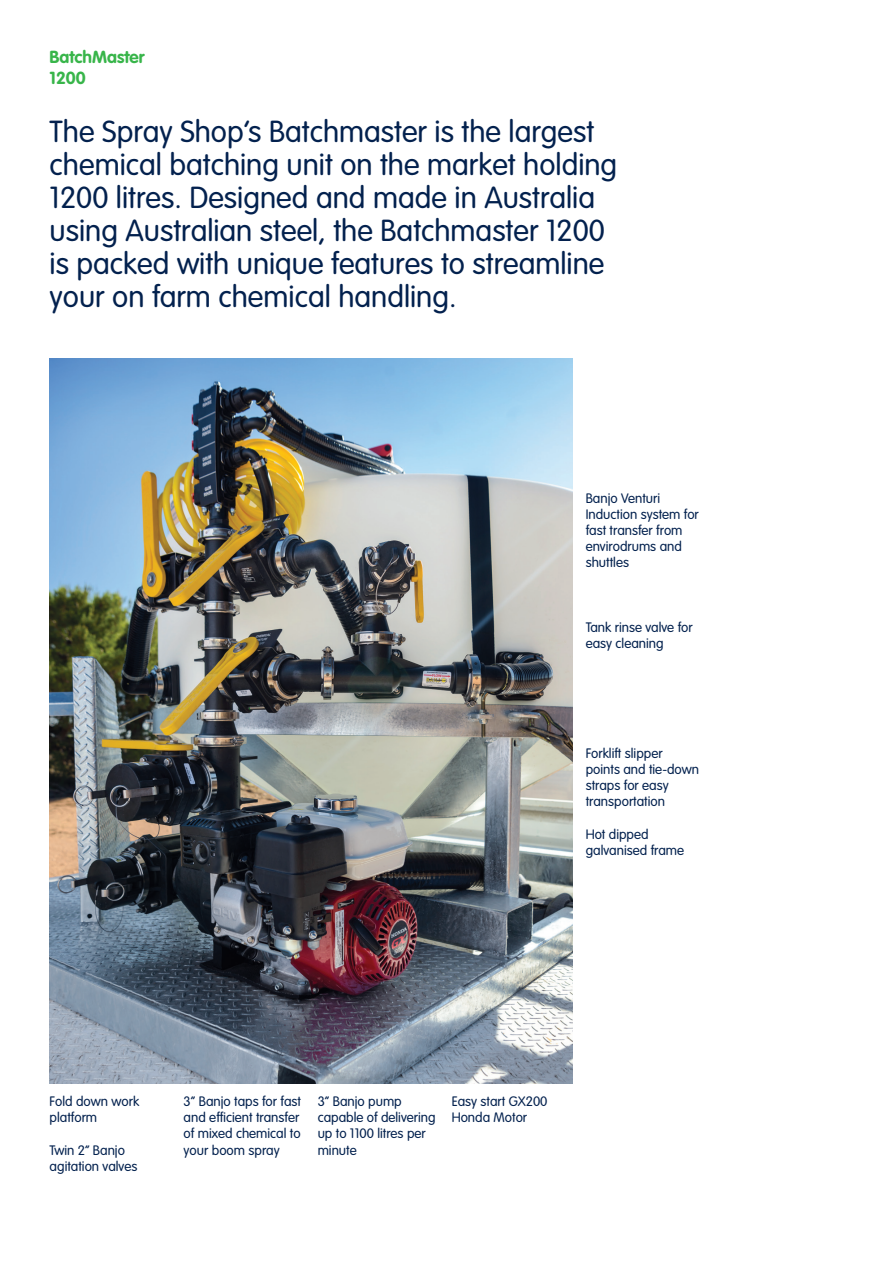
<style>
.page{position:relative;width:892px;height:1262px;background:#fff}
.page>*{position:absolute;margin:0;border:0;box-sizing:border-box;transform-origin:0 0}
.t1{font:300 30px/33px "VAG Rounded";color:#03214e}
.t2{font:700 17.25px/20.7px "VAG Rounded";color:#38b54a}
.t3{font:300 13.5px/16.2px "VAG Rounded";color:#03214e}
</style>
<div class="page">
<img style="left:50px;top:359px;width:523px;height:724px">
<p class="t2" style="left:50px;top:47px;width:96px">BatchMaster<br>1200</p>
<p class="t1" style="left:50px;top:115px;width:569px">The Spray Shop’s Batchmaster is the largest chemical batching unit on the market holding 1200 litres. Designed and made in Australia using Australian steel, the Batchmaster 1200 is packed with unique features to streamline your on farm chemical handling.</p>
<p class="t3" style="left:585px;top:490px;width:115px">Banjo Venturi<br>Induction system for fast transfer from envirodrums and shuttles</p>
<p class="t3" style="left:585px;top:619px;width:108px">Tank rinse valve for easy cleaning</p>
<p class="t3" style="left:585px;top:745px;width:115px">Forklift slipper points and tie-down straps for easy transportation</p>
<p class="t3" style="left:585px;top:826px;width:100px">Hot dipped galvanised frame</p>
<p class="t3" style="left:50px;top:1093px;width:91px">Fold down work platform</p>
<p class="t3" style="left:50px;top:1141px;width:89px">Twin 2” Banjo agitation valves</p>
<p class="t3" style="left:184px;top:1093px;width:119px">3” Banjo taps for fast and efficient transfer of mixed chemical to your boom spray</p>
<p class="t3" style="left:317px;top:1093px;width:119px">3” Banjo pump capable of delivering up to 1100 litres per minute</p>
<p class="t3" style="left:451px;top:1093px;width:97px">Easy start GX200<br>Honda Motor</p>
</div>
